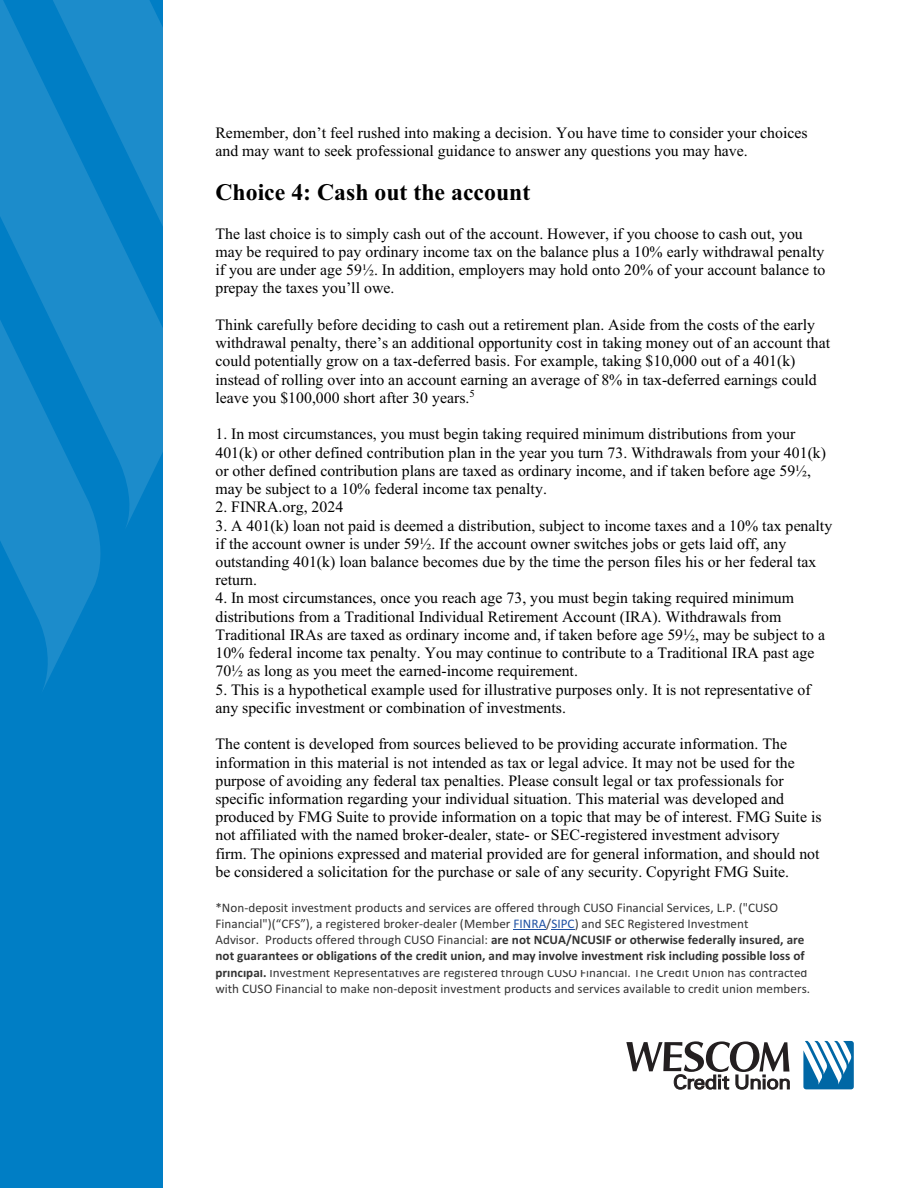
<style>
.page{position:relative;width:918px;height:1188px;background:#fff}
.page>*{position:absolute;margin:0;border:0;box-sizing:border-box;transform-origin:0 0}
.t1{font:700 23.7px "Times New Roman";color:#000}
.t2{font:15.9px/18.1px "Times New Roman";color:#000}
.t3{font:13.2px/16px "Calibri";letter-spacing:.005em;color:#333}
.s1{color:#1e51a3}
.s2{font-weight:700}
</style>
<div class="page">
<div style="left:0;top:0;width:162px;height:1188px;background:#007ec5"></div>
<svg style="left:111px;top:0;width:51px;height:527px;fill:#1c8ccb"></svg>
<svg style="left:0;top:0;width:111px;height:689px;fill:#1c8ccb"></svg>
<svg style="left:626px;top:1041px;width:164px;height:48px"></svg>
<svg style="left:803px;top:1041px;width:51px;height:48px"></svg>
<hr style="left:514px;top:929px;width:32px;height:1px;background:#1e51a3">
<svg style="left:551px;top:929px;width:24px;height:1px"></svg>
<p class="t2" style="left:215px;top:125px;width:594px">Remember, don’t feel rushed into making a decision. You have time to consider your choices and may want to seek professional guidance to answer any questions you may have.</p>
<p class="t1" style="left:215px;top:185px;width:316px">Choice 4: Cash out the account</p>
<p class="t2" style="left:215px;top:226px;width:611px">The last choice is to simply cash out of the account. However, if you choose to cash out, you may be required to pay ordinary income tax on the balance plus a 10% early withdrawal penalty if you are under age 59½. In addition, employers may hold onto 20% of your account balance to prepay the taxes you’ll owe.</p>
<p class="t2" style="left:215px;top:317px;width:616px">Think carefully before deciding to cash out a retirement plan. Aside from the costs of the early withdrawal penalty, there’s an additional opportunity cost in taking money out of an account that could potentially grow on a tax-deferred basis. For example, taking $10,000 out of a 401(k) instead of rolling over into an account earning an average of 8% in tax-deferred earnings could leave you $100,000 short after 30 years.<sup>5</sup></p>
<p class="t2" style="left:215px;top:427px;width:612px">1. In most circumstances, you must begin taking required minimum distributions from your 401(k) or other defined contribution plan in the year you turn 73. Withdrawals from your 401(k) or other defined contribution plans are taxed as ordinary income, and if taken before age 59½, may be subject to a 10% federal income tax penalty.</p>
<p class="t2" style="left:215px;top:499px;width:129px">2. FINRA.org, 2024</p>
<p class="t2" style="left:215px;top:518px;width:618px">3. A 401(k) loan not paid is deemed a distribution, subject to income taxes and a 10% tax penalty if the account owner is under 59½. If the account owner switches jobs or gets laid off, any outstanding 401(k) loan balance becomes due by the time the person files his or her federal tax return.</p>
<p class="t2" style="left:215px;top:591px;width:611px">4. In most circumstances, once you reach age 73, you must begin taking required minimum distributions from a Traditional Individual Retirement Account (IRA). Withdrawals from Traditional IRAs are taxed as ordinary income and, if taken before age 59½, may be subject to a 10% federal income tax penalty. You may continue to contribute to a Traditional IRA past age 70½ as long as you meet the earned-income requirement.</p>
<p class="t2" style="left:215px;top:682px;width:597px">5. This is a hypothetical example used for illustrative purposes only. It is not representative of any specific investment or combination of investments.</p>
<p class="t2" style="left:215px;top:737px;width:608px">The content is developed from sources believed to be providing accurate information. The information in this material is not intended as tax or legal advice. It may not be used for the purpose of avoiding any federal tax penalties. Please consult legal or tax professionals for specific information regarding your individual situation. This material was developed and produced by FMG Suite to provide information on a topic that may be of interest. FMG Suite is not affiliated with the named broker-dealer, state- or SEC-registered investment advisory<br>firm. The opinions expressed and material provided are for general information, and should not be considered a solicitation for the purchase or sale of any security. Copyright FMG Suite.</p>
<p class="t3" style="left:215px;top:900px;width:591px">*Non-deposit investment products and services are offered through CUSO Financial Services, L.P. ("CUSO Financial")(“CFS”), a registered broker-dealer (Member <span class="s1">FINRA</span>/<span class="s1">SIPC</span>) and SEC Registered Investment<br>Advisor. Products offered through CUSO Financial: <span class="s2">are not NCUA/NCUSIF or otherwise federally insured, are not guarantees or obligations of the credit union, and may involve investment risk including possible loss of</span></p>
<p class="t3" style="left:215px;top:966px;width:596px"><span class="s2">principal.</span> Investment Representatives are registered through CUSO Financial. The Credit Union has contracted with CUSO Financial to make non-deposit investment products and services available to credit union members.</p>
</div>
